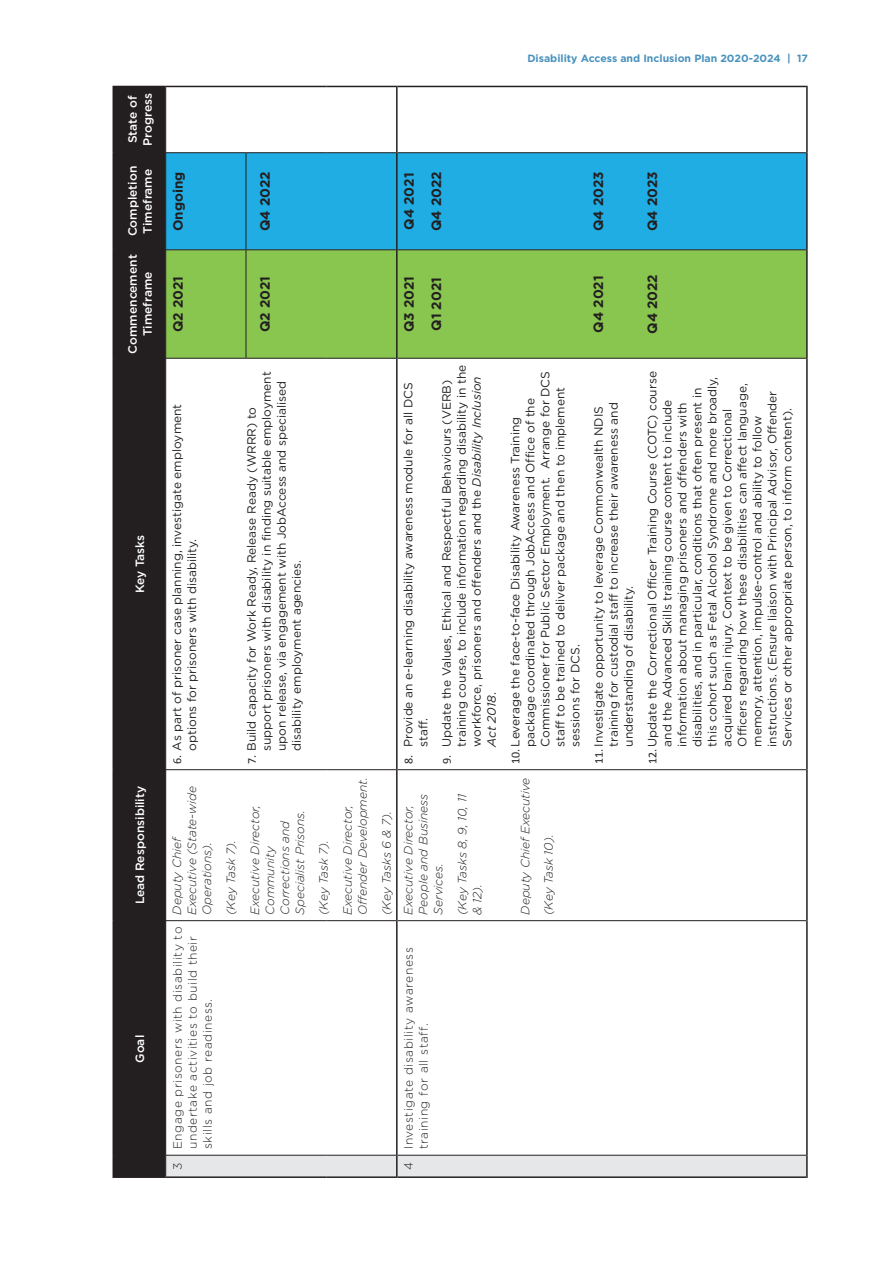
<style>
.page{position:relative;width:893px;height:1263px;background:#fff}
.page>*{position:absolute;margin:0;border:0;box-sizing:border-box;transform-origin:0 0}
.t1{font:700 13.5px/27px "Gotham";color:#231f20}
.t2{font:12px/15px "Gotham";color:#231f20}
.t3{font:italic 300 12px/15px "Gotham";color:#231f20}
.t4{font:300 12px/15px "Gotham";letter-spacing:.045em;color:#231f20}
.t5{font:500 12px/15px "Gotham";color:#fff}
.t6{font:700 10.5px "Gotham";color:#4992bd}
.s1{font-family:"Calibri"}
.s2{font-style:italic}
</style>
<div class="page">
<div style="left:114px;top:87px;width:51px;height:1089px;background:#231f20"></div>
<div style="left:166px;top:251px;width:640px;height:107px;background:#89c650"></div>
<div style="left:166px;top:153px;width:640px;height:97px;background:#1fade4"></div>
<svg style="left:113px;top:1155px;width:1px;height:23px"></svg>
<hr style="left:114px;top:1176px;width:52px;height:2px;background:#231f20">
<hr style="left:113px;top:921px;width:1px;height:234px;background:#231f20">
<hr style="left:113px;top:770px;width:1px;height:151px;background:#231f20">
<hr style="left:113px;top:358px;width:1px;height:412px;background:#231f20">
<hr style="left:113px;top:250px;width:1px;height:108px;background:#231f20">
<hr style="left:113px;top:153px;width:1px;height:97px;background:#231f20">
<hr style="left:113px;top:86px;width:1px;height:67px;background:#231f20">
<hr style="left:114px;top:86px;width:52px;height:1px;background:#231f20">
<hr style="left:166px;top:1176px;width:80px;height:2px;background:#231f20">
<hr style="left:166px;top:86px;width:80px;height:1px;background:#231f20">
<hr style="left:246px;top:1176px;width:80px;height:2px;background:#231f20">
<hr style="left:246px;top:86px;width:80px;height:1px;background:#231f20">
<hr style="left:326px;top:1176px;width:70px;height:2px;background:#231f20">
<hr style="left:326px;top:86px;width:70px;height:1px;background:#231f20">
<hr style="left:398px;top:1176px;width:408px;height:2px;background:#231f20">
<hr style="left:398px;top:86px;width:408px;height:1px;background:#231f20">
<hr style="left:806px;top:1155px;width:2px;height:23px;background:#231f20">
<hr style="left:806px;top:921px;width:2px;height:234px;background:#231f20">
<hr style="left:806px;top:770px;width:2px;height:151px;background:#231f20">
<hr style="left:806px;top:358px;width:2px;height:412px;background:#231f20">
<hr style="left:806px;top:250px;width:2px;height:108px;background:#231f20">
<hr style="left:806px;top:153px;width:2px;height:97px;background:#231f20">
<hr style="left:806px;top:86px;width:2px;height:67px;background:#231f20">
<hr style="left:114px;top:920px;width:51px;height:1px;background:#231f20">
<hr style="left:114px;top:769px;width:51px;height:1px;background:#231f20">
<hr style="left:114px;top:358px;width:51px;height:1px;background:#231f20">
<hr style="left:114px;top:250px;width:51px;height:1px;background:#231f20">
<hr style="left:114px;top:152px;width:51px;height:1px;background:#231f20">
<div style="left:165px;top:1155px;width:642px;height:22px;background:#e6e7e9"></div>
<hr style="left:165px;top:921px;width:1px;height:234px;background:#231f20">
<hr style="left:165px;top:770px;width:1px;height:151px;background:#231f20">
<hr style="left:165px;top:358px;width:1px;height:412px;background:#231f20">
<hr style="left:165px;top:250px;width:1px;height:108px;background:#231f20">
<hr style="left:165px;top:153px;width:1px;height:97px;background:#231f20">
<hr style="left:165px;top:87px;width:1px;height:66px;background:#231f20">
<hr style="left:166px;top:1155px;width:80px;height:1px;background:#231f20">
<hr style="left:166px;top:920px;width:80px;height:1px;background:#231f20">
<hr style="left:166px;top:769px;width:80px;height:1px;background:#231f20">
<hr style="left:166px;top:358px;width:80px;height:1px;background:#231f20">
<hr style="left:166px;top:250px;width:80px;height:1px;background:#231f20">
<hr style="left:166px;top:152px;width:80px;height:1px;background:#231f20">
<hr style="left:246px;top:1155px;width:80px;height:1px;background:#231f20">
<hr style="left:246px;top:920px;width:80px;height:1px;background:#231f20">
<hr style="left:246px;top:769px;width:80px;height:1px;background:#231f20">
<hr style="left:246px;top:358px;width:80px;height:1px;background:#231f20">
<hr style="left:246px;top:250px;width:80px;height:1px;background:#231f20">
<hr style="left:246px;top:152px;width:80px;height:1px;background:#231f20">
<hr style="left:326px;top:1155px;width:70px;height:1px;background:#231f20">
<hr style="left:326px;top:920px;width:70px;height:1px;background:#231f20">
<hr style="left:326px;top:769px;width:70px;height:1px;background:#231f20">
<hr style="left:326px;top:358px;width:70px;height:1px;background:#231f20">
<hr style="left:326px;top:250px;width:70px;height:1px;background:#231f20">
<hr style="left:326px;top:152px;width:70px;height:1px;background:#231f20">
<hr style="left:398px;top:1155px;width:408px;height:1px;background:#231f20">
<hr style="left:398px;top:920px;width:408px;height:1px;background:#231f20">
<hr style="left:398px;top:769px;width:408px;height:1px;background:#231f20">
<hr style="left:398px;top:358px;width:408px;height:1px;background:#231f20">
<hr style="left:398px;top:250px;width:408px;height:1px;background:#231f20">
<hr style="left:398px;top:152px;width:408px;height:1px;background:#231f20">
<hr style="left:396px;top:1155px;width:2px;height:23px;background:#231f20">
<hr style="left:396px;top:921px;width:2px;height:234px;background:#231f20">
<hr style="left:396px;top:770px;width:2px;height:151px;background:#231f20">
<hr style="left:396px;top:358px;width:2px;height:412px;background:#231f20">
<hr style="left:396px;top:250px;width:2px;height:108px;background:#231f20">
<hr style="left:396px;top:153px;width:2px;height:97px;background:#231f20">
<hr style="left:396px;top:86px;width:2px;height:67px;background:#231f20">
<hr style="left:246px;top:250px;width:1px;height:108px;background:#231f20">
<hr style="left:246px;top:152px;width:1px;height:98px;background:#231f20">
<p class="t5" style="left:125px;top:146px;width:54px;rotate:-90deg">State of<br>Progress</p>
<p class="t5" style="left:125px;top:236px;width:72px;rotate:-90deg">Completion<br>Timeframe</p>
<p class="t5" style="left:125px;top:354px;width:101px;text-align:center;rotate:-90deg">Commencement<br>Timeframe</p>
<p class="t5" style="left:132px;top:593px;width:60px;rotate:-90deg">Key Tasks</p>
<p class="t5" style="left:132px;top:904px;width:120px;rotate:-90deg">Lead Responsibility</p>
<p class="t5" style="left:132px;top:1063px;width:29px;rotate:-90deg">Goal</p>
<p class="t6" style="left:527px;top:52px;width:282px">Disability Access and Inclusion Plan 2020-2024 | 17</p>
<p class="t1" style="left:164px;top:231px;width:61px;rotate:-90deg">Ongoing</p>
<p class="t1" style="left:251px;top:231px;width:61px;rotate:-90deg">Q4 2022</p>
<p class="t1" style="left:395px;top:231px;width:61px;rotate:-90deg">Q4 2021<br>Q4 2022</p>
<p class="t1" style="left:584px;top:231px;width:61px;rotate:-90deg">Q4 2023</p>
<p class="t1" style="left:638px;top:231px;width:61px;rotate:-90deg">Q4 2023</p>
<p class="t1" style="left:164px;top:332px;width:58px;rotate:-90deg">Q2 2021</p>
<p class="t2" style="left:169px;top:751px;width:349px;text-indent:-13px;rotate:-90deg"><span class="s1">6.</span> As part of prisoner case planning, investigate employment options for prisoners with disability.</p>
<p class="t3" style="left:169px;top:915px;width:130px;rotate:-90deg">Deputy Chief<br>Executive (State-wide<br>Operations).</p>
<p class="t4" style="left:170px;top:1149px;width:224px;text-indent:-21px;rotate:-90deg">3 Engage prisoners with disability to undertake activities to build their skills and job readiness.</p>
<p class="t1" style="left:251px;top:332px;width:58px;rotate:-90deg">Q2 2021</p>
<p class="t1" style="left:395px;top:332px;width:58px;rotate:-90deg">Q3 2021<br>Q1 2021</p>
<p class="t1" style="left:584px;top:333px;width:59px;rotate:-90deg">Q4 2021</p>
<p class="t1" style="left:638px;top:334px;width:61px;rotate:-90deg">Q4 2022</p>
<p class="t2" style="left:244px;top:751px;width:381px;text-indent:-13px;rotate:-90deg"><span class="s1">7.</span> Build capacity for Work Ready, Release Ready (WRRR) to support prisoners with disability in finding suitable employment upon release, via engagement with JobAccess and specialised disability employment agencies.</p>
<p class="t3" style="left:350px;top:915px;width:139px;line-height:24px;rotate:-90deg">Offender Development. (Key Tasks 6 &amp; 7).</p>
<p class="t3" style="left:219px;top:915px;width:111px;line-height:24px;rotate:-90deg">(Key Task 7).<br>Executive Director,</p>
<p class="t3" style="left:262px;top:915px;width:106px;rotate:-90deg">Community<br>Corrections and<br>Specialist Prisons.</p>
<p class="t3" style="left:311px;top:915px;width:111px;line-height:24px;rotate:-90deg">(Key Task 7).<br>Executive Director,</p>
<p class="t2" style="left:400px;top:747px;width:366px;text-indent:-17px;rotate:-90deg"><span class="s1">8.</span> Provide an e-learning disability awareness module for all DCS staff.</p>
<p class="t2" style="left:439px;top:747px;width:384px;text-indent:-17px;rotate:-90deg"><span class="s1">9.</span> Update the Values, Ethical and Respectful Behaviours (VERB) training course, to include information regarding disability in the workforce, prisoners and offenders and the <span class="s2">Disability Inclusion Act 2018</span>.</p>
<p class="t2" style="left:507px;top:747px;width:377px;text-indent:-17px;rotate:-90deg"><span class="s1">10.</span>Leverage the face-to-face Disability Awareness Training package coordinated through JobAccess and Office of the Commissioner for Public Sector Employment. Arrange for DCS staff to be trained to deliver package and then to implement sessions for DCS.</p>
<p class="t3" style="left:400px;top:915px;width:122px;rotate:-90deg">Executive Director,<br>People and Business<br>Services.</p>
<p class="t3" style="left:454px;top:915px;width:122px;rotate:-90deg">(Key Tasks 8, 9, 10, 11 &amp; 12).</p>
<p class="t3" style="left:513px;top:915px;width:139px;line-height:23.5px;rotate:-90deg">Deputy Chief Executive (Key Task 10).</p>
<p class="t2" style="left:591px;top:747px;width:346px;text-indent:-17px;rotate:-90deg"><span class="s1">11.</span> Investigate opportunity to leverage Commonwealth NDIS training for custodial staff to increase their awareness and understanding of disability.</p>
<p class="t2" style="left:644px;top:747px;width:377px;text-indent:-17px;rotate:-90deg"><span class="s1">12.</span>Update the Correctional Officer Training Course (COTC) course and the Advanced Skills training course content to include information about managing prisoners and offenders with disabilities, and in particular, conditions that often present in this cohort such as Fetal Alcohol Syndrome and more broadly, acquired brain injury. Context to be given to Correctional Officers regarding how these disabilities can affect language, memory, attention, impulse-control and ability to follow instructions. (Ensure liaison with Principal Advisor, Offender Services or other appropriate person, to inform content).</p>
<p class="t4" style="left:401px;top:1149px;width:203px;text-indent:-21px;rotate:-90deg">4 Investigate disability awareness training for all staff.</p>
</div>
